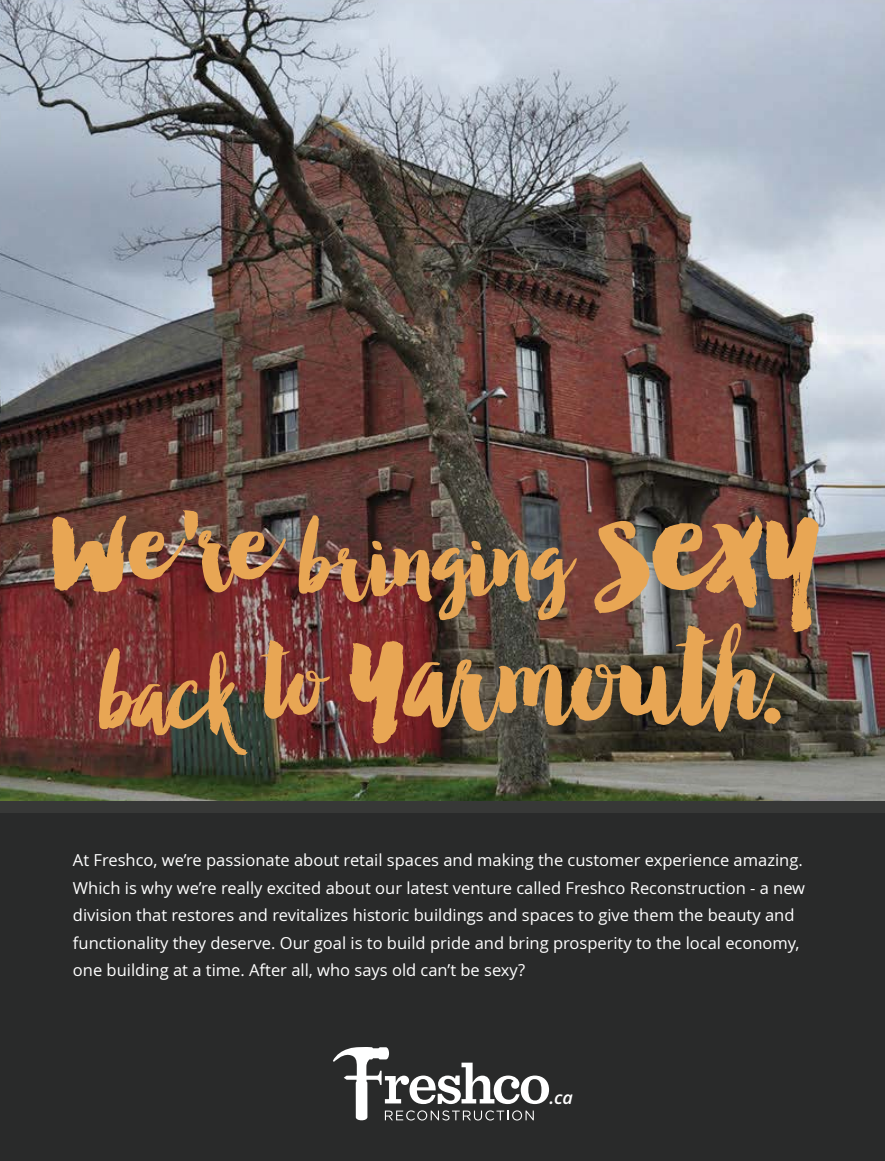
<style>
.page{position:relative;width:885px;height:1161px;background:#fff}
.page>*{position:absolute;margin:0;border:0;box-sizing:border-box;transform-origin:0 0}
.t1{font:148.5px "Manhattan Darling";letter-spacing:.005em;color:#e8a654}
.t2{font:112.5px "Manhattan Darling";letter-spacing:-.005em;color:#e8a654}
.t3{font:italic 600 18px "Open Sans";color:#fff}
.t4{font:16.5px/27.6px "Open Sans";color:#fff}
.s1{font-size:129px}
.s2{font-size:180px}
.s3{font-size:116.4px}
</style>
<div class="page">
<img style="left:0;top:0;width:884px;height:802px">
<div style="left:0;top:802px;width:884px;height:359px;background:#373837"></div>
<div style="left:0;top:813px;width:884px;height:348px;background:#292a2a"></div>
<svg style="left:333px;top:1047px;width:216px;height:74px"></svg>
<h2 class="t2" style="left:52px;top:522px;width:768px"><span class="s1">We're</span> bringing <span class="s2">sexy</span></h2>
<h1 class="t1" style="left:99px;top:625px;width:682px"><span class="s3">back to</span> Yarmouth.</h1>
<p class="t4" style="left:73px;top:847px;width:733px">At Freshco, we’re passionate about retail spaces and making the customer experience amazing.<br>Which is why we’re really excited about our latest venture called Freshco Reconstruction - a new division that restores and revitalizes historic buildings and spaces to give them the beauty and functionality they deserve. Our goal is to build pride and bring prosperity to the local economy, one building at a time. After all, who says old can’t be sexy?</p>
<p class="t3" style="left:549px;top:1087px;width:25px">.ca</p>
</div>
